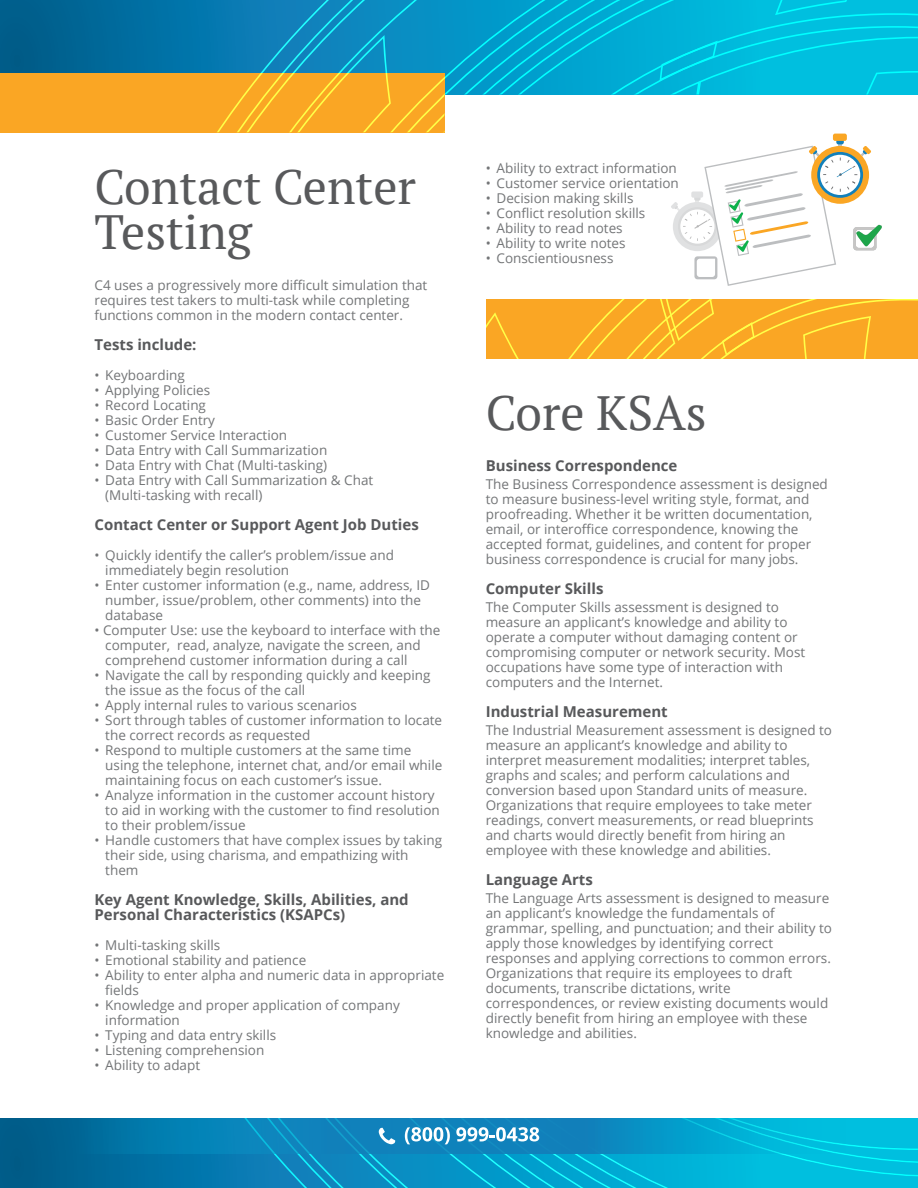
<style>
.page{position:relative;width:918px;height:1188px;background:#fff}
.page>*{position:absolute;margin:0;border:0;box-sizing:border-box;transform-origin:0 0}
.t1{font:48px/45px "PT Serif";color:#58595b}
.t2{font:700 15px/15px "Open Sans";color:#58595b}
.t3{font:13.5px/15px "Open Sans";color:#737577}
</style>
<div class="page">
<div style="left:836px;top:139px;width:8px;height:5px;background:#1280ba;border-radius:2px"></div>
<div style="left:833px;top:134px;width:14px;height:7px;background:#faa624;border-radius:2px"></div>
<svg style="left:671px;top:143px;width:211px;height:143px"></svg>
<div style="left:0;top:0;width:918px;height:94px;background:#005f8d"></div>
<div style="left:0;top:73px;width:444px;height:59px;background:#faa624"></div>
<svg style="left:0;top:1119px;width:197px;height:69px;background:#006594"></svg>
<svg style="left:85px;top:0;width:833px;height:95px"></svg>
<svg style="left:203px;top:0;width:612px;height:132px"></svg>
<svg style="left:486px;top:299px;width:431px;height:60px;background:#faab26"></svg>
<svg style="left:72px;top:1119px;width:125px;height:34px;background:#0076a7"></svg>
<svg style="left:197px;top:1119px;width:721px;height:69px;background:#0ca0cc"></svg>
<h1 class="t1" style="left:95px;top:164px;width:323px">Contact Center<br>Testing</h1>
<p class="t3" style="left:94px;top:277px;width:334px">C4 uses a progressively more difficult simulation that requires test takers to multi-task while completing functions common in the modern contact center.</p>
<p class="t2" style="left:94px;top:337px;width:104px">Tests include:</p>
<p class="t3" style="left:94px;top:367px;width:92px">• Keyboarding</p>
<p class="t3" style="left:94px;top:382px;width:117px">• Applying Policies</p>
<p class="t3" style="left:94px;top:397px;width:113px">• Record Locating</p>
<p class="t3" style="left:94px;top:412px;width:122px">• Basic Order Entry</p>
<p class="t3" style="left:94px;top:427px;width:194px">• Customer Service Interaction</p>
<p class="t3" style="left:94px;top:442px;width:234px">• Data Entry with Call Summarization</p>
<p class="t3" style="left:94px;top:457px;width:234px">• Data Entry with Chat (Multi-tasking)</p>
<p class="t3" style="left:105px;top:472px;width:269px;text-indent:-11px">• Data Entry with Call Summarization &amp; Chat (Multi-tasking with recall)</p>
<p class="t2" style="left:94px;top:517px;width:326px">Contact Center or Support Agent Job Duties</p>
<p class="t3" style="left:105px;top:547px;width:290px;text-indent:-11px">• Quickly identify the caller’s problem/issue and immediately begin resolution</p>
<p class="t3" style="left:105px;top:577px;width:326px;text-indent:-11px">• Enter customer information (e.g., name, address, ID number, issue/problem, other comments) into the database</p>
<p class="t3" style="left:105px;top:622px;width:337px;text-indent:-11px">• Computer Use: use the keyboard to interface with the computer, read, analyze, navigate the screen, and comprehend customer information during a call</p>
<p class="t3" style="left:105px;top:667px;width:327px;text-indent:-11px">• Navigate the call by responding quickly and keeping the issue as the focus of the call</p>
<p class="t3" style="left:94px;top:697px;width:264px">• Apply internal rules to various scenarios</p>
<p class="t3" style="left:105px;top:712px;width:338px;text-indent:-11px">• Sort through tables of customer information to locate the correct records as requested</p>
<p class="t3" style="left:105px;top:742px;width:339px;text-indent:-11px">• Respond to multiple customers at the same time using the telephone, internet chat, and/or email while maintaining focus on each customer’s issue.</p>
<p class="t3" style="left:105px;top:787px;width:336px;text-indent:-11px">• Analyze information in the customer account history to aid in working with the customer to find resolution to their problem/issue</p>
<p class="t3" style="left:105px;top:832px;width:338px;text-indent:-11px">• Handle customers that have complex issues by taking their side, using charisma, and empathizing with them</p>
<p class="t2" style="left:94px;top:892px;width:316px">Key Agent Knowledge, Skills, Abilities, and<br>Personal Characteristics (KSAPCs)</p>
<p class="t3" style="left:94px;top:937px;width:127px">• Multi-tasking skills</p>
<p class="t3" style="left:94px;top:952px;width:213px">• Emotional stability and patience</p>
<p class="t3" style="left:105px;top:967px;width:340px;text-indent:-11px">• Ability to enter alpha and numeric data in appropriate fields</p>
<p class="t3" style="left:105px;top:997px;width:296px;text-indent:-11px">• Knowledge and proper application of company information</p>
<p class="t3" style="left:94px;top:1027px;width:183px">• Typing and data entry skills</p>
<p class="t3" style="left:94px;top:1042px;width:171px">• Listening comprehension</p>
<p class="t3" style="left:94px;top:1057px;width:107px">• Ability to adapt</p>
<p class="t3" style="left:486px;top:160px;width:193px">• Ability to extract information</p>
<p class="t3" style="left:486px;top:175px;width:195px">• Customer service orientation</p>
<p class="t3" style="left:486px;top:190px;width:149px">• Decision making skills</p>
<p class="t3" style="left:486px;top:205px;width:161px">• Conflict resolution skills</p>
<p class="t3" style="left:486px;top:220px;width:138px">• Ability to read notes</p>
<p class="t3" style="left:486px;top:235px;width:141px">• Ability to write notes</p>
<p class="t3" style="left:486px;top:250px;width:129px">• Conscientiousness</p>
<h1 class="t1" style="left:486px;top:390px;width:222px">Core KSAs</h1>
<p class="t2" style="left:486px;top:458px;width:193px">Business Correspondence</p>
<p class="t3" style="left:486px;top:477px;width:344px">The Business Correspondence assessment is designed to measure business-level writing style, format, and proofreading. Whether it be written documentation, email, or interoffice correspondence, knowing the accepted format, guidelines, and content for proper business correspondence is crucial for many jobs.</p>
<p class="t2" style="left:486px;top:581px;width:119px">Computer Skills</p>
<p class="t3" style="left:486px;top:600px;width:321px">The Computer Skills assessment is designed to measure an applicant’s knowledge and ability to operate a computer without damaging content or compromising computer or network security. Most occupations have some type of interaction with computers and the Internet.</p>
<p class="t2" style="left:486px;top:704px;width:184px">Industrial Measurement</p>
<p class="t3" style="left:486px;top:723px;width:348px">The Industrial Measurement assessment is designed to measure an applicant’s knowledge and ability to interpret measurement modalities; interpret tables, graphs and scales; and perform calculations and conversion based upon Standard units of measure.<br>Organizations that require employees to take meter readings, convert measurements, or read blueprints and charts would directly benefit from hiring an employee with these knowledge and abilities.</p>
<p class="t2" style="left:486px;top:872px;width:109px">Language Arts</p>
<p class="t3" style="left:486px;top:891px;width:348px">The Language Arts assessment is designed to measure an applicant’s knowledge the fundamentals of grammar, spelling, and punctuation; and their ability to apply those knowledges by identifying correct responses and applying corrections to common errors.<br>Organizations that require its employees to draft documents, transcribe dictations, write correspondences, or review existing documents would directly benefit from hiring an employee with these knowledge and abilities.</p>
</div>
